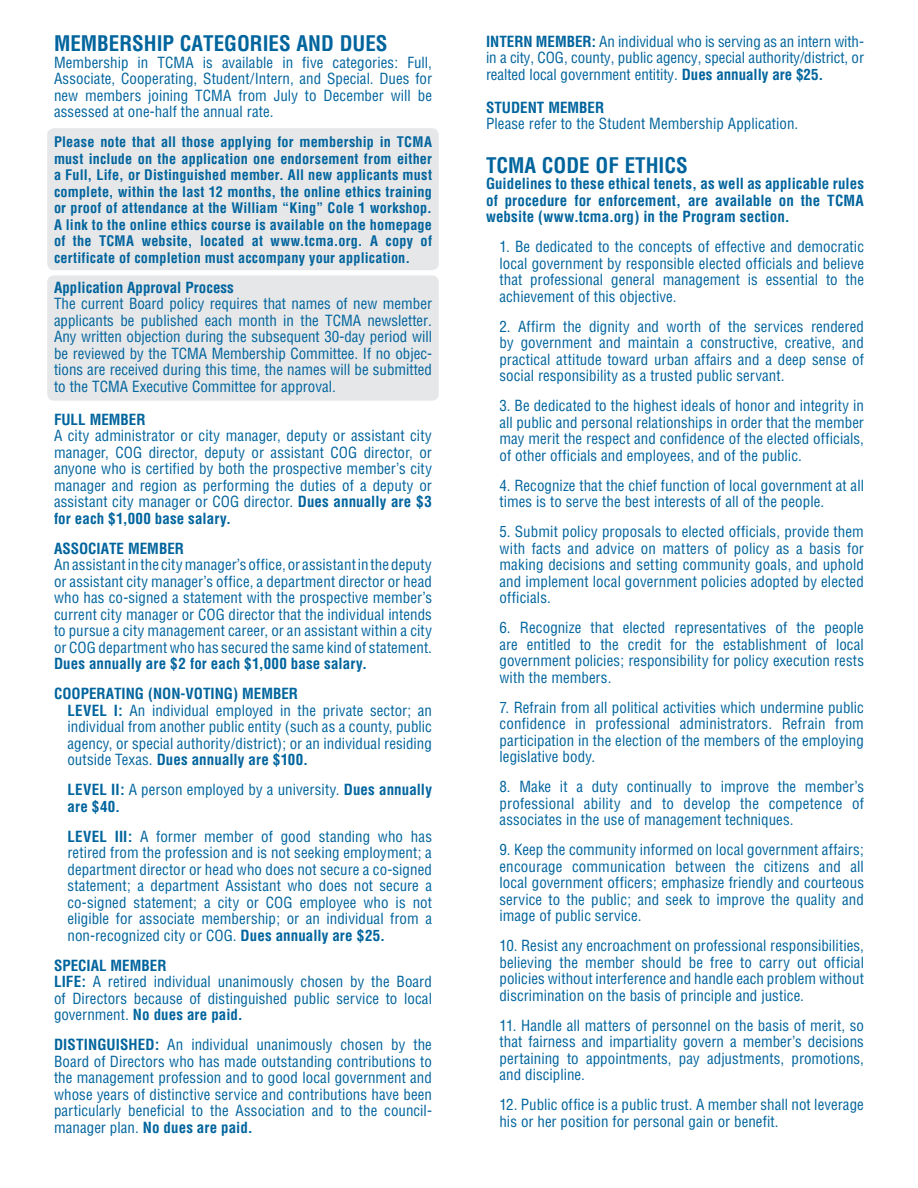
<style>
.page{position:relative;width:918px;height:1188px;background:#fff}
.page>*{position:absolute;margin:0;border:0;box-sizing:border-box;transform-origin:0 0}
.t1{font:700 condensed 21px "Helvetica";color:#00649d}
.t2{font:condensed 15px/16.5px "Helvetica";letter-spacing:.005em;color:#00649d;text-align:justify}
.t3{font:700 condensed 15px/16.5px "Helvetica";color:#00649d}
.t4{font:700 condensed 14.25px/16.5px "Helvetica";letter-spacing:.015em;color:#00649d;text-align:justify}
.s1{font-weight:700}
</style>
<div class="page">
<div style="left:47px;top:275px;width:392px;height:126px;background:#e6e7e8;border-radius:7px"></div>
<div style="left:47px;top:128px;width:392px;height:142px;background:#e6e7e8;border-radius:7px"></div>
<h1 class="t1" style="left:54px;top:31px;width:335px">MEMBERSHIP CATEGORIES AND DUES</h1>
<p class="t2" style="left:54px;top:54px;width:380px">Membership in TCMA is available in five categories: Full, Associate, Cooperating, Student/Intern, and Special. Dues for new members joining TCMA from July to December will be assessed at one-half the annual rate.</p>
<p class="t4" style="left:54px;top:134px;width:380px">Please note that all those applying for membership in TCMA must include on the application one endorsement from either a Full, Life, or Distinguished member. All new applicants must complete, within the last 12 months, the online ethics training or proof of attendance at the William “King” Cole 1 workshop.<br>A link to the online ethics course is available on the homepage of the TCMA website, located at www.tcma.org. A copy of certificate of completion must accompany your application.</p>
<p class="t3" style="left:54px;top:279px;width:181px">Application Approval Process</p>
<p class="t2" style="left:54px;top:296px;width:380px">The current Board policy requires that names of new member applicants be published each month in the TCMA newsletter.<br>Any written objection during the subsequent 30-day period will be reviewed by the TCMA Membership Committee. If no objec&shy;tions are received during this time, the names will be submitted to the TCMA Executive Committee for approval.</p>
<p class="t3" style="left:54px;top:411px;width:93px">FULL MEMBER</p>
<p class="t2" style="left:54px;top:428px;width:380px">A city administrator or city manager, deputy or assistant city manager, COG director, deputy or assistant COG director, or anyone who is certified by both the prospective member’s city manager and region as performing the duties of a deputy or assistant city manager or COG director. <span class="s1">Dues annually are $3 for each $1,000 base salary.</span></p>
<p class="t3" style="left:54px;top:540px;width:132px">ASSOCIATE MEMBER</p>
<p class="t2" style="left:54px;top:557px;width:380px">An assistant in the city manager’s office, or assistant in the deputy or assistant city manager’s office, a department director or head who has co-signed a statement with the prospective member’s current city manager or COG director that the individual intends to pursue a city management career, or an assistant within a city or COG department who has secured the same kind of statement.</p>
<p class="t3" style="left:54px;top:649px;width:315px;line-height:30px">Dues annually are $2 for each $1,000 base salary.<br>COOPERATING (NON-VOTING) MEMBER</p>
<p class="t2" style="left:68px;top:702px;width:366px"><span class="s1">LEVEL I:</span> An individual employed in the private sector; an individual from another public entity (such as a county, public agency, or special authority/district); or an individual residing outside Texas. <span class="s1">Dues annually are $100.</span></p>
<p class="t2" style="left:68px;top:782px;width:366px"><span class="s1">LEVEL II:</span> A person employed by a university. <span class="s1">Dues annually are $40.</span></p>
<p class="t2" style="left:68px;top:828px;width:366px"><span class="s1">LEVEL III:</span> A former member of good standing who has retired from the profession and is not seeking employment; a department director or head who does not secure a co-signed statement; a department Assistant who does not secure a co-signed statement; a city or COG employee who is not eligible for associate membership; or an individual from a non-recognized city or COG. <span class="s1">Dues annually are $25.</span></p>
<p class="t2" style="left:54px;top:957px;width:380px;text-align:left"><span class="s1">SPECIAL MEMBER<br>LIFE:</span> A retired individual unanimously chosen by the Board of Directors because of distinguished public service to local government. <span class="s1">No dues are paid.</span></p>
<p class="t2" style="left:54px;top:1037px;width:380px"><span class="s1">DISTINGUISHED:</span> An individual unanimously chosen by the Board of Directors who has made outstanding contributions to the management profession and to good local government and whose years of distinctive service and contributions have been particularly beneficial to the Association and to the council&shy;manager plan. <span class="s1">No dues are paid.</span></p>
<p class="t2" style="left:486px;top:33px;width:380px"><span class="s1">INTERN MEMBER:</span> An individual who is serving as an intern with&shy;in a city, COG, county, public agency, special authority/district, or realted local government entitity. <span class="s1">Dues annually are $25.</span></p>
<p class="t3" style="left:486px;top:99px;width:120px">STUDENT MEMBER</p>
<p class="t2" style="left:486px;top:115px;width:314px">Please refer to the Student Membership Application.</p>
<h1 class="t1" style="left:486px;top:152px;width:203px">TCMA CODE OF ETHICS</h1>
<p class="t3" style="left:486px;top:175px;width:380px;text-align:justify">Guidelines to these ethical tenets, as well as applicable rules of procedure for enforcement, are available on the TCMA website (www.tcma.org) in the Program section.</p>
<p class="t2" style="left:500px;top:238px;width:366px">1. Be dedicated to the concepts of effective and democratic local government by responsible elected officials and believe that professional general management is essential to the achievement of this objective.</p>
<p class="t2" style="left:500px;top:318px;width:366px">2. Affirm the dignity and worth of the services rendered by government and maintain a constructive, creative, and practical attitude toward urban affairs and a deep sense of social responsibility as a trusted public servant.</p>
<p class="t2" style="left:500px;top:397px;width:366px">3. Be dedicated to the highest ideals of honor and integrity in all public and personal relationships in order that the member may merit the respect and confidence of the elected officials, of other officials and employees, and of the public.</p>
<p class="t2" style="left:500px;top:477px;width:366px">4. Recognize that the chief function of local government at all times is to serve the best interests of all of the people.</p>
<p class="t2" style="left:500px;top:523px;width:366px">5. Submit policy proposals to elected officials, provide them with facts and advice on matters of policy as a basis for making decisions and setting community goals, and uphold and implement local government policies adopted by elected officials.</p>
<p class="t2" style="left:500px;top:619px;width:366px">6. Recognize that elected representatives of the people are entitled to the credit for the establishment of local government policies; responsibility for policy execution rests with the members.</p>
<p class="t2" style="left:500px;top:699px;width:366px">7. Refrain from all political activities which undermine public confidence in professional administrators. Refrain from participation in the election of the members of the employing legislative body.</p>
<p class="t2" style="left:500px;top:778px;width:366px">8. Make it a duty continually to improve the member’s professional ability and to develop the competence of associates in the use of management techniques.</p>
<p class="t2" style="left:500px;top:841px;width:366px">9. Keep the community informed on local government affairs; encourage communication between the citizens and all local government officers; emphasize friendly and courteous service to the public; and seek to improve the quality and image of public service.</p>
<p class="t2" style="left:500px;top:937px;width:366px">10. Resist any encroachment on professional responsibilities, believing the member should be free to carry out official policies without interference and handle each problem without discrimination on the basis of principle and justice.</p>
<p class="t2" style="left:500px;top:1017px;width:366px">11. Handle all matters of personnel on the basis of merit, so that fairness and impartiality govern a member’s decisions pertaining to appointments, pay adjustments, promotions, and discipline.</p>
<p class="t2" style="left:500px;top:1096px;width:366px">12. Public office is a public trust. A member shall not leverage his or her position for personal gain or benefit.</p>
</div>
